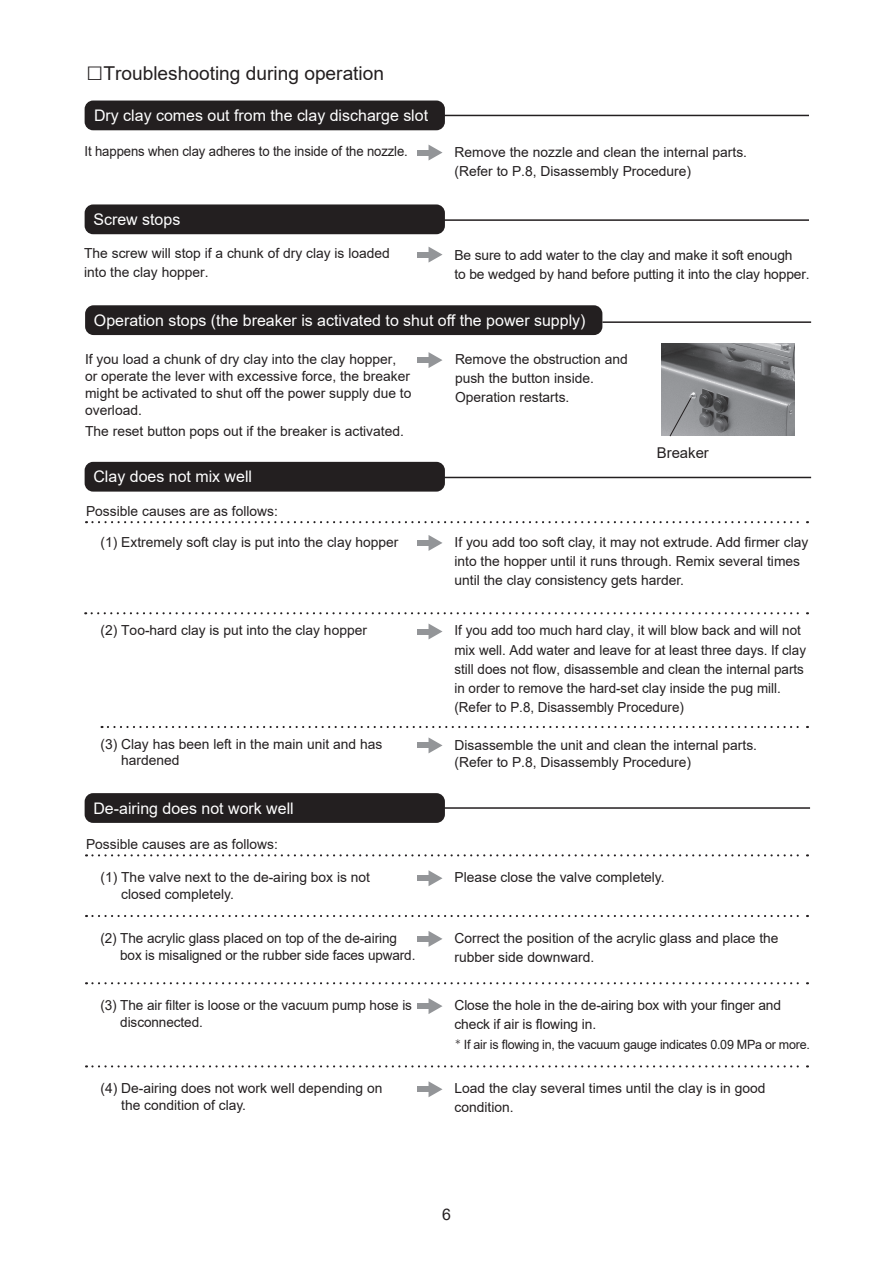
<style>
.page{position:relative;width:893px;height:1263px;background:#fff}
.page>*{position:absolute;margin:0;border:0;box-sizing:border-box;transform-origin:0 0}
.t1{font:28.65px "Arial";color:#231f20}
.t2{font:19.2px "Arial";color:#231f20}
.t3{font:15.9px "Arial";color:#fff}
.t4{font:15.9px "Arial";color:#231f20}
.t5{font:14.85px "Arial";color:#231f20}
.t6{font:13.8px/19.2px "Arial";color:#231f20}
.t7{font:13.8px "Arial";color:#231f20;scale:.95 1}
.t8{font:12.75px "Arial";letter-spacing:-.02em;color:#231f20}
.s1{font-family:"Koz Min Pr 6 N"}
</style>
<div class="page">
<hr style="left:437px;top:115px;width:372px;height:1px;background:#231f20">
<hr style="left:282px;top:219px;width:527px;height:2px;background:#231f20">
<hr style="left:280px;top:477px;width:531px;height:1px;background:#231f20">
<svg style="left:92px;top:612px;width:716px;height:2px"></svg>
<svg style="left:86px;top:521px;width:722px;height:2px"></svg>
<svg style="left:86px;top:854px;width:722px;height:2px"></svg>
<svg style="left:86px;top:1065px;width:722px;height:2px"></svg>
<svg style="left:86px;top:915px;width:722px;height:2px"></svg>
<svg style="left:86px;top:982px;width:722px;height:2px"></svg>
<svg style="left:102px;top:726px;width:706px;height:2px"></svg>
<img style="left:661px;top:344px;width:134px;height:92px">
<svg style="left:669px;top:397px;width:23px;height:40px"></svg>
<hr style="left:602px;top:321px;width:209px;height:2px;background:#231f20">
<hr style="left:321px;top:807px;width:489px;height:2px;background:#231f20">
<div style="left:418px;top:150px;width:16px;height:5px;background:#939598"></div>
<svg style="left:429px;top:145px;width:13px;height:15px"></svg>
<div style="left:418px;top:252px;width:16px;height:5px;background:#939598"></div>
<svg style="left:429px;top:247px;width:13px;height:16px"></svg>
<div style="left:418px;top:357px;width:16px;height:6px;background:#939598"></div>
<svg style="left:429px;top:352px;width:13px;height:16px"></svg>
<div style="left:418px;top:540px;width:16px;height:6px;background:#939598"></div>
<svg style="left:429px;top:535px;width:13px;height:16px"></svg>
<div style="left:418px;top:875px;width:16px;height:6px;background:#939598"></div>
<svg style="left:429px;top:870px;width:13px;height:16px"></svg>
<div style="left:418px;top:1086px;width:16px;height:6px;background:#939598"></div>
<svg style="left:429px;top:1081px;width:13px;height:16px"></svg>
<div style="left:418px;top:936px;width:16px;height:6px;background:#939598"></div>
<svg style="left:429px;top:931px;width:13px;height:16px"></svg>
<div style="left:418px;top:1003px;width:16px;height:6px;background:#939598"></div>
<svg style="left:429px;top:998px;width:13px;height:16px"></svg>
<div style="left:418px;top:629px;width:16px;height:5px;background:#939598"></div>
<svg style="left:429px;top:624px;width:13px;height:15px"></svg>
<div style="left:418px;top:742px;width:16px;height:6px;background:#939598"></div>
<svg style="left:429px;top:738px;width:13px;height:15px"></svg>
<div style="left:85px;top:101px;width:360px;height:29px;background:#231f20;border-radius:9px"></div>
<div style="left:85px;top:204px;width:360px;height:30px;background:#231f20;border-radius:9px"></div>
<div style="left:85px;top:462px;width:360px;height:30px;background:#231f20;border-radius:9px"></div>
<div style="left:85px;top:793px;width:360px;height:30px;background:#231f20;border-radius:9px"></div>
<div style="left:85px;top:305px;width:517px;height:30px;background:#231f20;border-radius:9px"></div>
<h2 class="t2" style="left:103px;top:60px;width:282px">Troubleshooting during operation</h2>
<h1 class="t1" style="left:86px;top:51px;width:19px">□</h1>
<p class="t3" style="left:94px;top:105px;width:336px">Dry clay comes out from the clay discharge slot</p>
<p class="t7" style="left:85px;top:142px;width:342px">It happens when clay adheres to the inside of the nozzle.</p>
<p class="t3" style="left:93px;top:209px;width:88px">Screw stops</p>
<p class="t6" style="left:454px;top:143px;width:294px">Remove the nozzle and clean the internal parts. (Refer to P.8, Disassembly Procedure(</p>
<p class="t6" style="left:84px;top:243px;width:307px">The screw will stop aif chunk of dry clay is loaded into the clay hopper.</p>
<p class="t6" style="left:454px;top:246px;width:357px">Be sure to add water to the clay and make it soft enough<br>to be wedged by hand before putting it into the clay hopper.</p>
<p class="t3" style="left:94px;top:309px;width:493px">Operation stops (the breaker is activated to shut off the power supply(</p>
<p class="t6" style="left:85px;top:351px;width:328px;line-height:17px">If you load a chunk of dry clay into the clay hopper, or operate the lever with excessive force, the breaker might be activated to shut off the power supply due to overload.</p>
<p class="t6" style="left:85px;top:422px;width:320px">The reset button pops out if the breaker is activated.</p>
<p class="t3" style="left:93px;top:466px;width:160px">Clay does not mix well</p>
<p class="t6" style="left:86px;top:502px;width:193px">Possible causes are as follows:</p>
<p class="t6" style="left:100px;top:532px;width:299px">1( ) Extremely soft clay is put into the clay hopper</p>
<p class="t6" style="left:100px;top:621px;width:268px">2( ) Too-hard clay is put into the clay hopper</p>
<p class="t6" style="left:455px;top:349px;width:174px">Remove the obstruction and push the button inside.<br>Operation restarts.</p>
<p class="t5" style="left:657px;top:442px;width:54px">Breaker</p>
<p class="t6" style="left:454px;top:532px;width:355px">If you add too soft clay it, may not extrude. Add firmer clay into the hopper until it runs through. Remix several times until the clay consistency gets harder.</p>
<p class="t6" style="left:454px;top:621px;width:353px">If you add too much hard clay it, will blow back and will not mix well. Add water and leave for at least three days If. clay still does not flow, disassemble and clean the internal parts in order to remove the hard-set clay inside the pug mill. (Refer to P.8, Disassembly Procedure(</p>
<p class="t6" style="left:121px;top:736px;width:263px;line-height:15.9px;text-indent:-21px">3( ) Clay has been left in the main unit and has hardened</p>
<p class="t6" style="left:454px;top:736px;width:304px;line-height:17px">Disassemble the unit and clean the internal parts. (Refer to P.8, Disassembly Procedure(</p>
<p class="t3" style="left:93px;top:797px;width:202px">De-airing does not work well</p>
<p class="t6" style="left:86px;top:835px;width:193px">Possible causes are as follows:</p>
<p class="t6" style="left:121px;top:869px;width:250px;line-height:17px;text-indent:-21px">1( ) The valve next to the de-airing box is not closed completely.</p>
<p class="t6" style="left:454px;top:868px;width:212px">Please close the valve completely.</p>
<p class="t6" style="left:120px;top:929px;width:297px;line-height:17px;text-indent:-20px">2( ) The acrylic glass placed on top of the de-airing box is misaligned or the rubber side faces upward.</p>
<p class="t6" style="left:120px;top:996px;width:293px;line-height:17px;text-indent:-20px">3( ) The air filter is loose or the vacuum pump hose is disconnected.</p>
<p class="t6" style="left:454px;top:928px;width:326px">Correct the position of the acrylic glass and place the rubber side downward.</p>
<p class="t6" style="left:454px;top:995px;width:328px">Close the hole in the de-airing box with your finger and check if air is flowing in.</p>
<p class="t8" style="left:455px;top:1036px;width:356px"><span class="s1">*</span> If air is flowing in, the vacuum gauge indicates 0.09 MPa or more.</p>
<p class="t6" style="left:121px;top:1080px;width:263px;line-height:17px;text-indent:-21px">4( ) De-airing does not work well depending on the condition of clay.</p>
<p class="t6" style="left:454px;top:1079px;width:313px">Load the clay several times until the clay is in good condition.</p>
<p class="t4" style="left:442px;top:1204px;width:10px">6</p>
</div>
